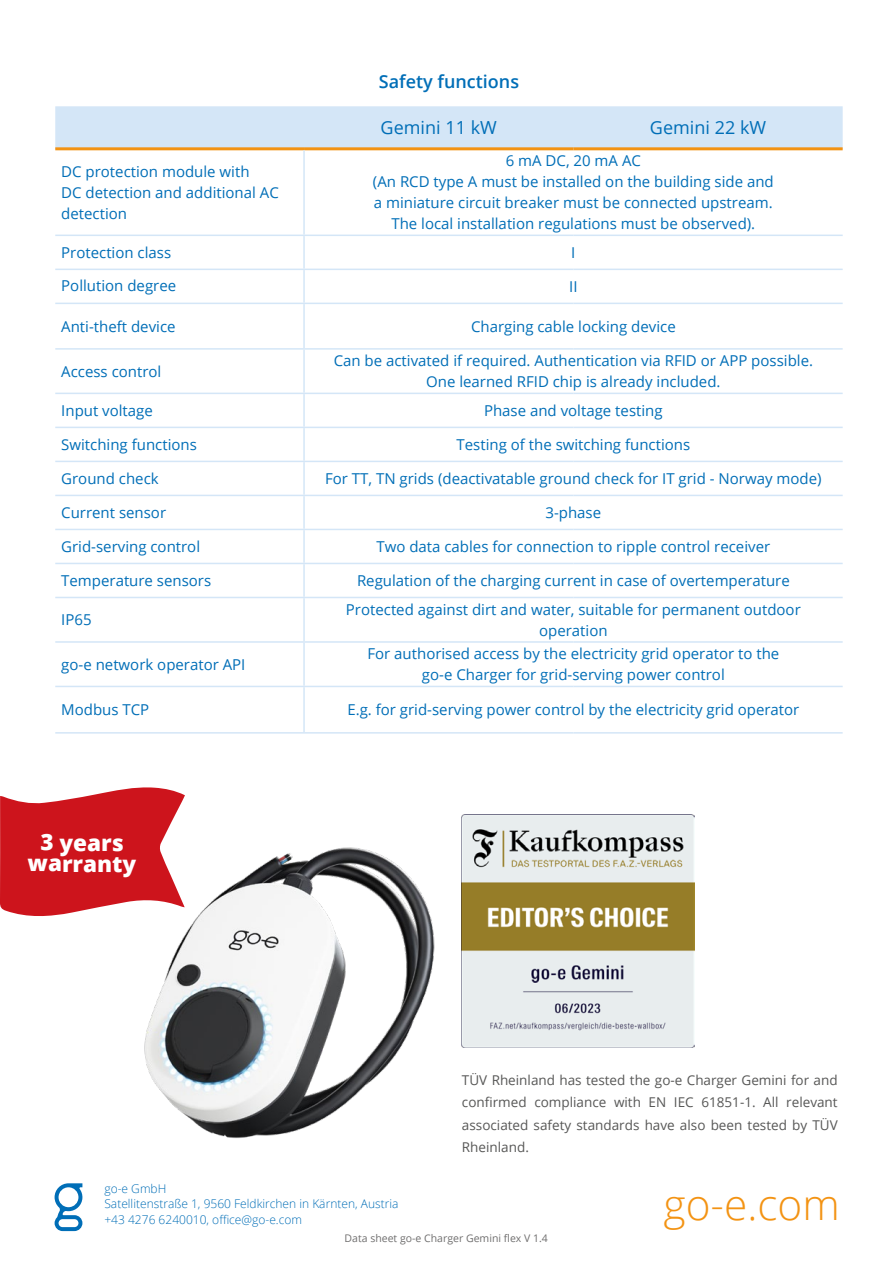
<style>
.page{position:relative;width:893px;height:1263px;background:#fff}
.page>*{position:absolute;margin:0;border:0;box-sizing:border-box;transform-origin:0 0}
.t1{font:300 42.3px "Open Sans";color:#f39313}
.t2{font:800 22.5px/21px "Open Sans";letter-spacing:-.005em;color:#fff;text-align:center}
.t3{font:18px "Open Sans";color:#006eb7}
.t4{font:600 18px "Open Sans";color:#006eb7}
.t5{font:15px/21px "Open Sans";color:#006eb7;text-align:center}
.t6{font:13.5px/22.5px "Open Sans";color:#575756;text-align:justify}
.t7{font:300 12px/15.6px "Open Sans";color:#006eb7}
.t8{font:10.5px "Open Sans";color:#706f6f}
</style>
<div class="page">
<svg style="left:55px;top:1183px;width:28px;height:48px"></svg>
<div style="left:55px;top:106px;width:788px;height:41px;background:#d4e6f7"></div>
<hr style="left:55px;top:235px;width:249px;height:1px;background:#d4e6f7">
<hr style="left:304px;top:235px;width:269px;height:1px;background:#d4e6f7">
<hr style="left:573px;top:235px;width:270px;height:1px;background:#d4e6f7">
<hr style="left:55px;top:269px;width:249px;height:1px;background:#d4e6f7">
<hr style="left:304px;top:269px;width:269px;height:1px;background:#d4e6f7">
<hr style="left:573px;top:269px;width:270px;height:1px;background:#d4e6f7">
<hr style="left:55px;top:303px;width:249px;height:1px;background:#d4e6f7">
<hr style="left:304px;top:303px;width:269px;height:1px;background:#d4e6f7">
<hr style="left:573px;top:303px;width:270px;height:1px;background:#d4e6f7">
<hr style="left:55px;top:348px;width:249px;height:2px;background:#d4e6f7">
<hr style="left:304px;top:348px;width:269px;height:2px;background:#d4e6f7">
<hr style="left:573px;top:348px;width:270px;height:2px;background:#d4e6f7">
<hr style="left:55px;top:393px;width:249px;height:1px;background:#d4e6f7">
<hr style="left:304px;top:393px;width:269px;height:1px;background:#d4e6f7">
<hr style="left:573px;top:393px;width:270px;height:1px;background:#d4e6f7">
<hr style="left:55px;top:427px;width:249px;height:1px;background:#d4e6f7">
<hr style="left:304px;top:427px;width:269px;height:1px;background:#d4e6f7">
<hr style="left:573px;top:427px;width:270px;height:1px;background:#d4e6f7">
<hr style="left:55px;top:461px;width:249px;height:1px;background:#d4e6f7">
<hr style="left:304px;top:461px;width:269px;height:1px;background:#d4e6f7">
<hr style="left:573px;top:461px;width:270px;height:1px;background:#d4e6f7">
<hr style="left:55px;top:495px;width:249px;height:1px;background:#d4e6f7">
<hr style="left:304px;top:495px;width:269px;height:1px;background:#d4e6f7">
<hr style="left:573px;top:495px;width:270px;height:1px;background:#d4e6f7">
<hr style="left:55px;top:529px;width:249px;height:1px;background:#d4e6f7">
<hr style="left:304px;top:529px;width:269px;height:1px;background:#d4e6f7">
<hr style="left:573px;top:529px;width:270px;height:1px;background:#d4e6f7">
<hr style="left:55px;top:563px;width:249px;height:1px;background:#d4e6f7">
<hr style="left:304px;top:563px;width:269px;height:1px;background:#d4e6f7">
<hr style="left:573px;top:563px;width:270px;height:1px;background:#d4e6f7">
<hr style="left:55px;top:597px;width:249px;height:1px;background:#d4e6f7">
<hr style="left:304px;top:597px;width:269px;height:1px;background:#d4e6f7">
<hr style="left:573px;top:597px;width:270px;height:1px;background:#d4e6f7">
<hr style="left:55px;top:641px;width:249px;height:2px;background:#d4e6f7">
<hr style="left:304px;top:641px;width:269px;height:2px;background:#d4e6f7">
<hr style="left:573px;top:641px;width:270px;height:2px;background:#d4e6f7">
<hr style="left:55px;top:686px;width:249px;height:1px;background:#d4e6f7">
<hr style="left:304px;top:686px;width:269px;height:1px;background:#d4e6f7">
<hr style="left:573px;top:686px;width:270px;height:1px;background:#d4e6f7">
<hr style="left:55px;top:732px;width:249px;height:2px;background:#d4e6f7">
<hr style="left:304px;top:732px;width:269px;height:2px;background:#d4e6f7">
<hr style="left:573px;top:732px;width:270px;height:2px;background:#d4e6f7">
<hr style="left:55px;top:147px;width:249px;height:3px;background:#f39313">
<hr style="left:304px;top:147px;width:269px;height:3px;background:#f39313">
<hr style="left:573px;top:147px;width:270px;height:3px;background:#f39313">
<hr style="left:303px;top:150px;width:2px;height:85px;background:#d4e6f7">
<hr style="left:303px;top:236px;width:2px;height:33px;background:#d4e6f7">
<hr style="left:303px;top:270px;width:2px;height:33px;background:#d4e6f7">
<hr style="left:303px;top:304px;width:2px;height:44px;background:#d4e6f7">
<hr style="left:303px;top:350px;width:2px;height:43px;background:#d4e6f7">
<hr style="left:303px;top:394px;width:2px;height:33px;background:#d4e6f7">
<hr style="left:303px;top:428px;width:2px;height:33px;background:#d4e6f7">
<hr style="left:303px;top:462px;width:2px;height:33px;background:#d4e6f7">
<hr style="left:303px;top:496px;width:2px;height:33px;background:#d4e6f7">
<hr style="left:303px;top:530px;width:2px;height:33px;background:#d4e6f7">
<hr style="left:303px;top:564px;width:2px;height:33px;background:#d4e6f7">
<hr style="left:303px;top:598px;width:2px;height:43px;background:#d4e6f7">
<hr style="left:303px;top:643px;width:2px;height:43px;background:#d4e6f7">
<hr style="left:303px;top:687px;width:2px;height:45px;background:#d4e6f7">
<img style="left:494px;top:814px;width:200px;height:233px">
<img style="left:66px;top:814px;width:428px;height:386px">
<svg style="left:0;top:787px;width:185px;height:131px"></svg>
<p class="t4" style="left:379px;top:69px;width:142px">Safety functions</p>
<p class="t3" style="left:381px;top:116px;width:118px">Gemini 11 kW</p>
<p class="t3" style="left:650px;top:116px;width:118px">Gemini 22 kW</p>
<p class="t5" style="left:61px;top:160px;width:219px;text-align:left">DC protection module with<br>DC detection and additional AC detection</p>
<p class="t5" style="left:373px;top:150px;width:402px">6 mA DC, 20 mA AC<br>(An RCD type A must be installed on the building side and a miniature circuit breaker must be connected upstream.<br>The local installation regulations must be observed).</p>
<p class="t5" style="left:61px;top:242px;width:111px">Protection class</p>
<p class="t5" style="left:571px;top:242px;width:6px">I</p>
<p class="t5" style="left:61px;top:275px;width:116px">Pollution degree</p>
<p class="t5" style="left:569px;top:276px;width:10px">II</p>
<p class="t5" style="left:61px;top:315px;width:116px">Anti-theft device</p>
<p class="t5" style="left:471px;top:315px;width:206px">Charging cable locking device</p>
<p class="t5" style="left:61px;top:360px;width:102px">Access control</p>
<p class="t5" style="left:334px;top:350px;width:481px">Can be activated if required. Authentication via RFID or APP possible.<br>One learned RFID chip is already included.</p>
<p class="t5" style="left:61px;top:400px;width:93px">Input voltage</p>
<p class="t5" style="left:484px;top:400px;width:180px">Phase and voltage testing</p>
<p class="t5" style="left:61px;top:434px;width:137px">Switching functions</p>
<p class="t5" style="left:456px;top:434px;width:235px">Testing of the switching functions</p>
<p class="t5" style="left:61px;top:468px;width:99px">Ground check</p>
<p class="t5" style="left:325px;top:468px;width:498px">For TT, TN grids (deactivatable ground check for IT grid - Norway mode)</p>
<p class="t5" style="left:61px;top:502px;width:106px">Current sensor</p>
<p class="t5" style="left:545px;top:502px;width:57px">3-phase</p>
<p class="t5" style="left:61px;top:536px;width:140px">Grid-serving control</p>
<p class="t5" style="left:376px;top:536px;width:395px">Two data cables for connection to ripple control receiver</p>
<p class="t5" style="left:61px;top:570px;width:151px">Temperature sensors</p>
<p class="t5" style="left:357px;top:570px;width:434px">Regulation of the charging current in case of overtemperature</p>
<p class="t5" style="left:61px;top:609px;width:32px">IP65</p>
<p class="t5" style="left:346px;top:599px;width:456px">Protected against dirt and water, suitable for permanent outdoor operation</p>
<p class="t5" style="left:61px;top:654px;width:186px">go-e network operator API</p>
<p class="t5" style="left:367px;top:643px;width:413px">For authorised access by the electricity grid operator to the go-e Charger for grid-serving power control</p>
<p class="t5" style="left:61px;top:699px;width:90px">Modbus TCP</p>
<p class="t5" style="left:347px;top:699px;width:454px">E.g. for grid-serving power control by the electricity grid operator</p>
<h2 class="t2" style="left:28px;top:831px;width:110px">3 years warranty</h2>
<p class="t7" style="left:104px;top:1180px;width:295px">go-e GmbH<br>Satellitenstraße 1, 9560 Feldkirchen in Kärnten, Austria +43 4276 6240010, office@go-e.com</p>
<p class="t6" style="left:462px;top:1068px;width:377px">TÜV Rheinland has tested the go-e Charger Gemini for and confirmed compliance with EN IEC 61851-1. All relevant associated safety standards have also been tested by TÜV Rheinland.</p>
<h1 class="t1" style="left:663px;top:1176px;width:178px">go-e.com</h1>
<p class="t8" style="left:345px;top:1231px;width:205px">Data sheet go-e Charger Gemini flex V 1.4</p>
</div>
